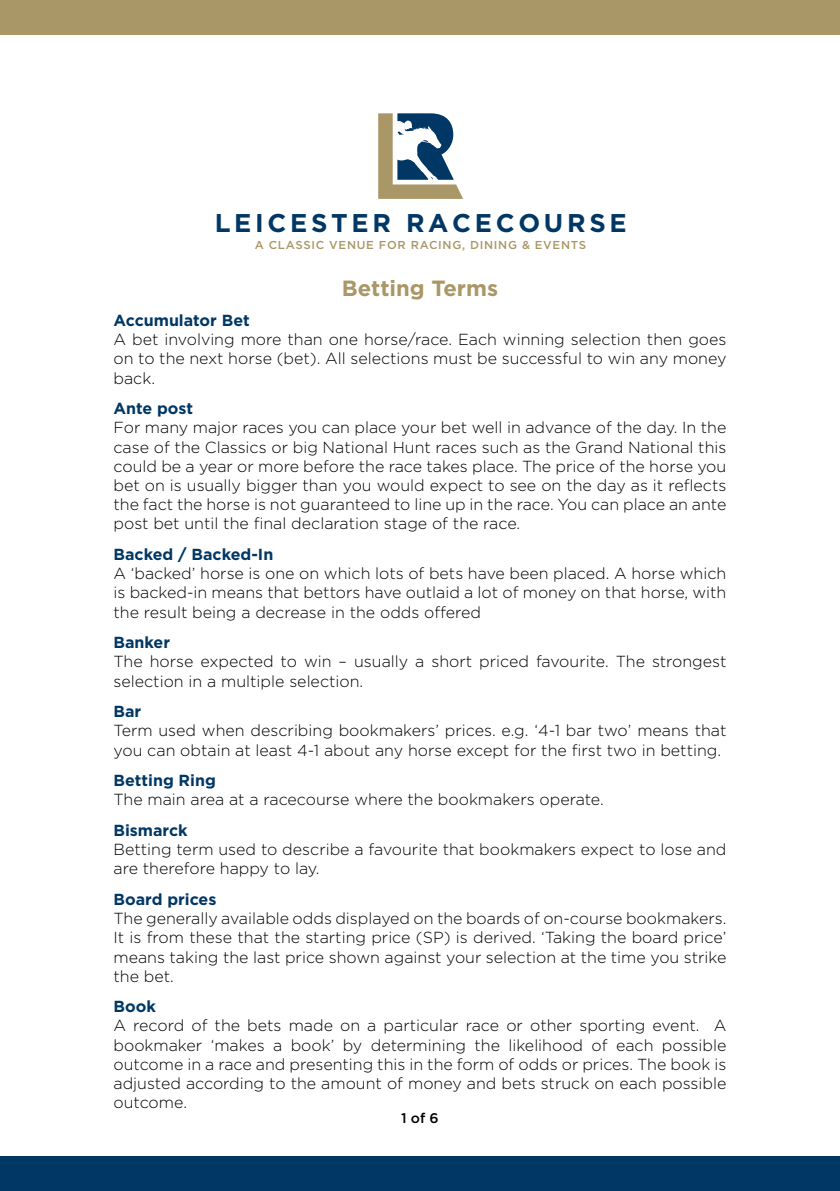
<style>
.page{position:relative;width:840px;height:1191px;background:#fff}
.page>*{position:absolute;margin:0;border:0;box-sizing:border-box;transform-origin:0 0}
.t1{font:700 25.6px "Gotham";color:#003764}
.t2{font:700 22px "Gotham";color:#aa9767}
.t3{font:300 16px/19.2px "Gotham";color:#000;text-align:justify}
.t4{font:700 16px "Gotham";color:#003764}
.t5{font:500 14px "Gotham";color:#000}
.t6{font:500 11.4px "Gotham";letter-spacing:.06em;color:#aa9767}
</style>
<div class="page">
<svg style="left:378px;top:113px;width:85px;height:86px"></svg>
<div style="left:0;top:0;width:839px;height:34px;background:#aa9767"></div>
<div style="left:0;top:1157px;width:839px;height:34px;background:#003764"></div>
<h1 class="t1" style="left:214px;top:206px;width:413px">L E I C E S T E R R A C E C O U R S E</h1>
<p class="t6" style="left:254px;top:237px;width:333px">A CLASSIC VENUE FOR RACING, DINING &amp; EVENTS</p>
<h2 class="t2" style="left:342px;top:273px;width:157px">Betting Terms</h2>
<p class="t4" style="left:113px;top:310px;width:138px">Accumulator Bet</p>
<p class="t3" style="left:113px;top:329px;width:614px">A bet involving more than one horse/race. Each winning selection then goes on to the next horse (bet). All selections must be successful to win any money back.</p>
<p class="t4" style="left:113px;top:398px;width:81px">Ante post</p>
<p class="t3" style="left:113px;top:418px;width:614px">For many major races you can place your bet well in advance of the day. In the case of the Classics or big National Hunt races such as the Grand National this could be a year or more before the race takes place. The price of the horse you bet on is usually bigger than you would expect to see on the day as it reflects the fact the horse is not guaranteed to line up in the race. You can place an ante post bet until the final declaration stage of the race.</p>
<p class="t4" style="left:113px;top:544px;width:161px">Backed / Backed-In</p>
<p class="t3" style="left:113px;top:563px;width:614px">A ‘backed’ horse is one on which lots of bets have been placed. A horse which is backed-in means that bettors have outlaid a lot of money on that horse, with the result being a decrease in the odds offered</p>
<p class="t4" style="left:113px;top:632px;width:58px">Banker</p>
<p class="t3" style="left:113px;top:651px;width:614px">The horse expected to win – usually a short priced favourite. The strongest selection in a multiple selection.</p>
<p class="t4" style="left:113px;top:701px;width:29px">Bar</p>
<p class="t3" style="left:113px;top:720px;width:614px">Term used when describing bookmakers’ prices. e.g. ‘4-1 bar two’ means that you can obtain at least 4-1 about any horse except for the first two in betting.</p>
<p class="t4" style="left:113px;top:770px;width:104px">Betting Ring</p>
<p class="t3" style="left:113px;top:789px;width:491px">The main area at a racecourse where the bookmakers operate.</p>
<p class="t4" style="left:113px;top:819px;width:76px">Bismarck</p>
<p class="t3" style="left:113px;top:839px;width:614px">Betting term used to describe a favourite that bookmakers expect to lose and are therefore happy to lay.</p>
<p class="t4" style="left:113px;top:888px;width:104px">Board prices</p>
<p class="t3" style="left:113px;top:908px;width:614px">The generally available odds displayed on the boards of on-course bookmakers.<br>It is from these that the starting price (SP) is derived. ‘Taking the board price’ means taking the last price shown against your selection at the time you strike the bet.</p>
<p class="t4" style="left:113px;top:996px;width:44px">Book</p>
<p class="t3" style="left:113px;top:1015px;width:614px">A record of the bets made on a particular race or other sporting event. A bookmaker ‘makes a book’ by determining the likelihood of each possible outcome in a race and presenting this in the form of odds or prices. The book is adjusted according to the amount of money and bets struck on each possible outcome.</p>
<p class="t5" style="left:401px;top:1108px;width:39px">1 of 6</p>
</div>
